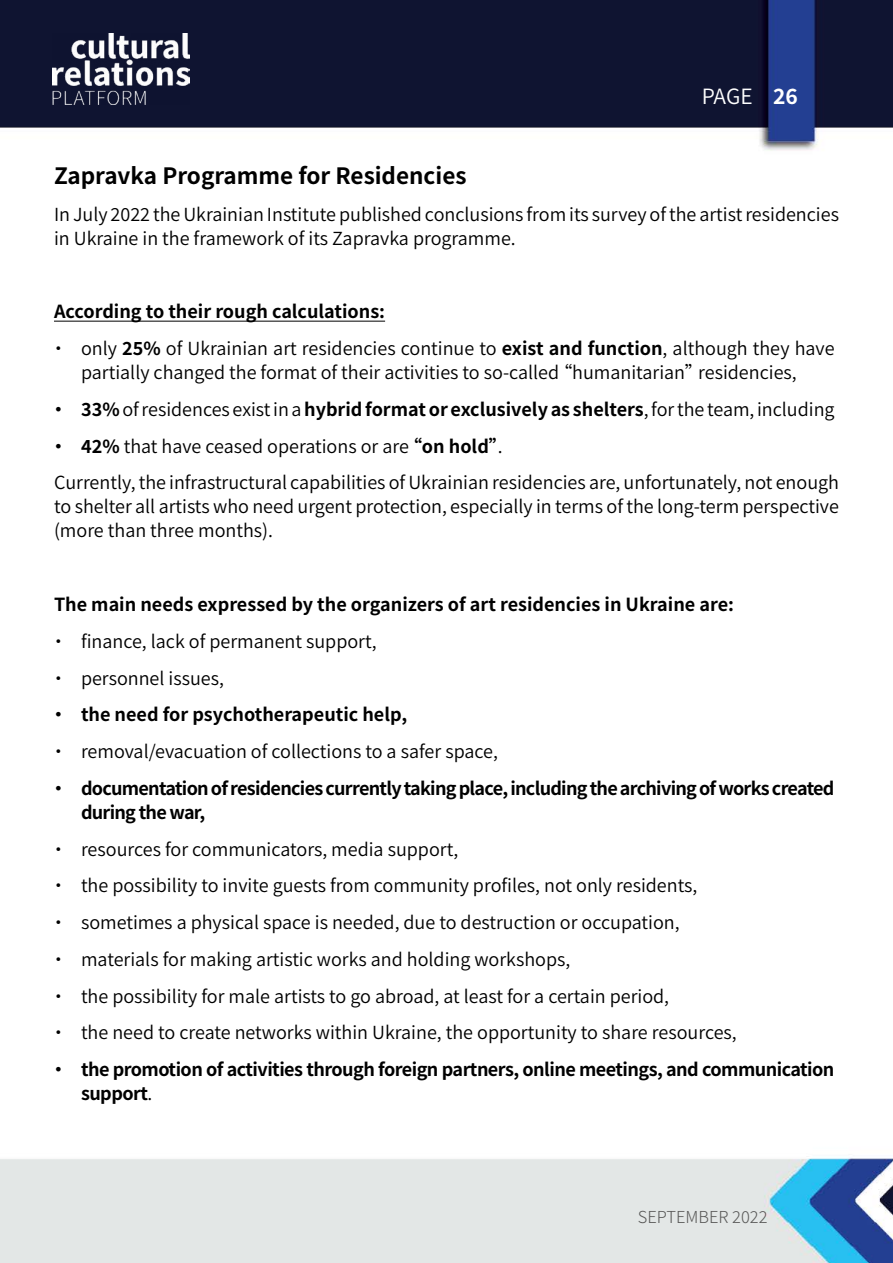
<style>
.page{position:relative;width:893px;height:1263px;background:#fff}
.page>*{position:absolute;margin:0;border:0;box-sizing:border-box;transform-origin:0 0}
.t1{font:700 22.5px "Source Han Sans TW";color:#000}
.t2{font:21px "Source Han Sans TW";color:#fff}
.t3{font:18px/24px "Source Han Sans TW";color:#000}
.t4{font:700 18px/24px "Source Han Sans TW";letter-spacing:-.03em;color:#000}
.t5{font:700 18px "Source Han Sans TW";color:#000}
.t6{font:300 16.5px "Source Han Sans TW";color:#575756}
.s1{font-weight:700}
.s2{font-weight:400}
</style>
<div class="page">
<img style="left:0;top:0;width:893px;height:1263px">
<img style="left:52px;top:34px;width:137px;height:71px">
<hr style="left:54px;top:321px;width:331px;height:1px;background:#000">
<p class="t2" style="left:702px;top:84px;width:98px">PAGE <span class="s1">26</span></p>
<p class="t1" style="left:54px;top:163px;width:414px">Zapravka Programme for Residencies</p>
<p class="t3" style="left:54px;top:203px;width:786px">In July 2022 the Ukrainian Institute published conclusions from its survey of the artist residencies in Ukraine in the framework of its Zapravka programme.</p>
<p class="t5" style="left:54px;top:302px;width:333px">According to their rough calculations:</p>
<p class="t3" style="left:50px;top:337px;width:786px;text-align:center">• only <span class="s1">25%</span> of Ukrainian art residencies continue to <span class="s1">exist and function</span>, although they have partially changed the format of their activities to so-called“humanitarian”residencies,</p>
<p class="t3" style="left:50px;top:398px;width:786px"><span class="s1">• 33%</span> ofresidences existina<span class="s1">hybrid format or exclusively as shelters</span>,forthe team, including</p>
<p class="t3" style="left:50px;top:428px;width:791px;line-height:36.8px"><span class="s1">• 42%</span> that have ceased operations or are<span class="s1">“on hold”</span>.<br>Currently, the infrastructural capabilities of Ukrainian residencies are, unfortunately, not enough</p>
<p class="t3" style="left:54px;top:495px;width:786px">to shelter all artists who need urgent protection, especially in terms of the long-term perspective (more than three months).</p>
<p class="t5" style="left:54px;top:594px;width:681px">The main needs expressed by the organizers of art residencies in Ukraine are:</p>
<p class="t3" style="left:49px;top:629px;width:329px">• finance, lack of permanent support,</p>
<p class="t3" style="left:49px;top:666px;width:176px">• personnel issues,</p>
<p class="t5" style="left:49px;top:704px;width:359px">• the need for psychotherapeutic help,</p>
<p class="t3" style="left:49px;top:740px;width:450px">• removal/evacuation of collections to a safer space,</p>
<p class="t4" style="left:81px;top:776px;width:755px;text-indent:-32px">• documentation of residencies currently taking place, including the archiving of works created during the war,</p>
<p class="t3" style="left:49px;top:837px;width:410px">• resources for communicators, media support,</p>
<p class="t3" style="left:49px;top:874px;width:649px">• the possibility to invite guests from community profiles, not only residents,</p>
<p class="t3" style="left:49px;top:911px;width:632px">• sometimes a physical space is needed, due to destruction or occupation,</p>
<p class="t3" style="left:49px;top:948px;width:522px">• materials for making artistic works and holding workshops,</p>
<p class="t3" style="left:49px;top:984px;width:621px">• the possibility for male artists to go abroad, at least for a certain period,</p>
<p class="t3" style="left:49px;top:1021px;width:689px">• the need to create networks within Ukraine, the opportunity to share resources,</p>
<p class="t4" style="left:81px;top:1058px;width:755px;text-indent:-32px">• the promotion of activities through foreign partners, online meetings, and communication support<span class="s2">.</span></p>
<p class="t6" style="left:638px;top:1207px;width:131px">SEPTEMBER 2022</p>
</div>
